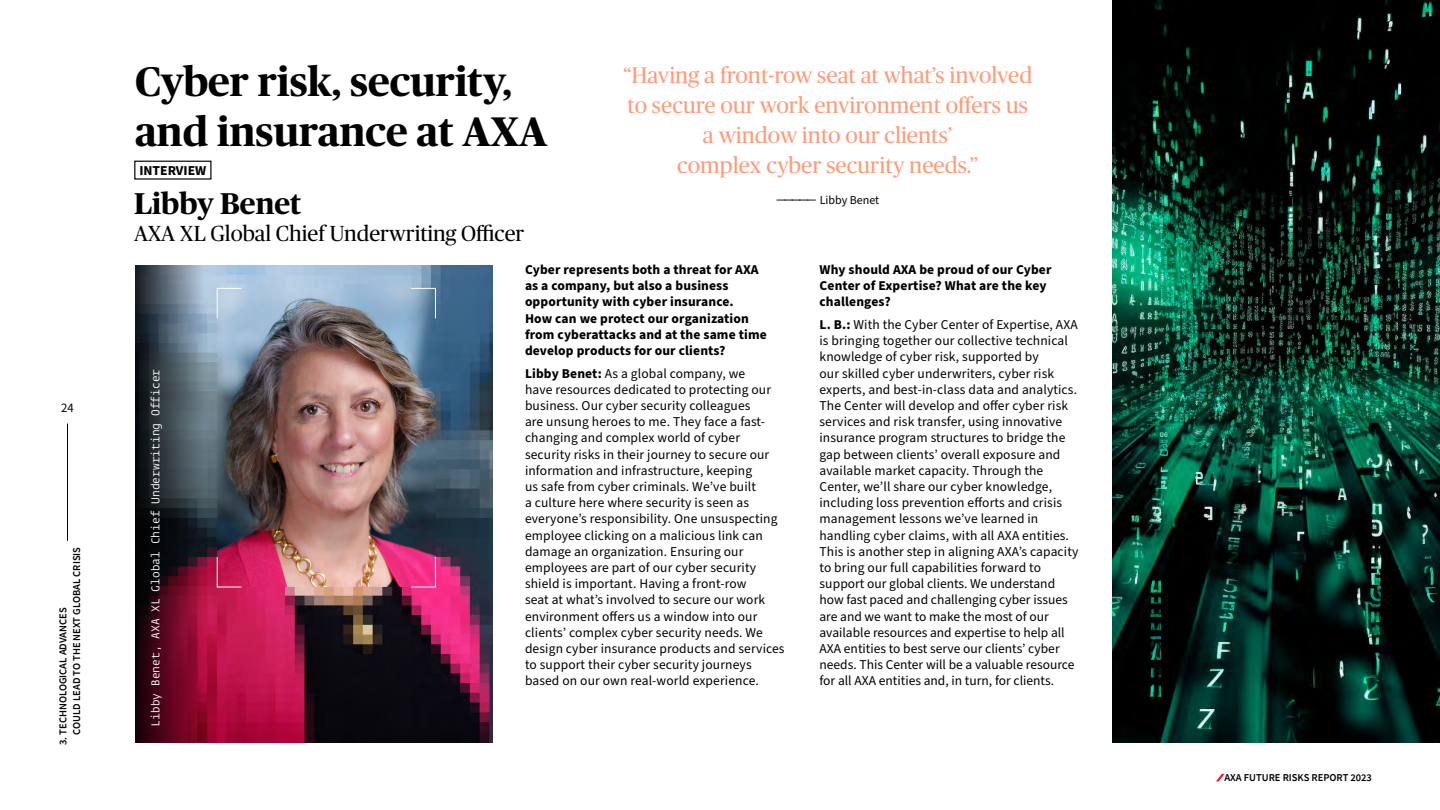
<style>
.page{position:relative;width:1440px;height:810px;background:#fff}
.page>*{position:absolute;margin:0;border:0;box-sizing:border-box;transform-origin:0 0}
.t1{font:700 41.25px/49.5px "BW Publico Head";color:#000}
.t2{font:700 30px "BW Publico Head";color:#000}
.t3{font:22.5px/30px "BW Publico Head";color:#ff9b7a;text-align:center}
.t4{font:21.75px "BW Publico Head";color:#000}
.t5{font:700 13.65px "Source Sans Pro";color:#000}
.t6{font:13.5px/16.2px "Source Sans Pro";letter-spacing:.01em;color:#000}
.t7{font:700 13.5px/16.2px "Source Sans Pro";letter-spacing:.01em;color:#000}
.t8{font:12.75px "Source Sans Pro";color:#000}
.t9{font:12px "Source Sans Pro";color:#000}
.t10{font:11.25px "Fedra Mono";color:#fff}
.t11{font:600 10.5px/13.5px "Source Sans Pro";color:#000}
.s1{font-size:14.55px}
.s2{font-weight:700}
</style>
<div class="page">
<img style="left:135px;top:265px;width:357px;height:477px">
<img style="left:256px;top:288px;width:179px;height:299px">
<svg style="left:136px;top:265px;width:120px;height:477px;background:#603a4e"></svg>
<img style="left:1113px;top:0;width:327px;height:742px">
<div style="left:134px;top:161px;width:77px;height:19px;border:1px solid #000"></div>
<svg style="left:216px;top:288px;width:26px;height:31px"></svg>
<svg style="left:410px;top:288px;width:26px;height:31px"></svg>
<svg style="left:410px;top:556px;width:26px;height:32px"></svg>
<svg style="left:216px;top:556px;width:26px;height:32px"></svg>
<hr style="left:67px;top:424px;width:1px;height:117px;background:#000">
<svg style="left:1216px;top:774px;width:8px;height:7px"></svg>
<p class="t8" style="left:61px;top:399px;width:14px">24</p>
<p class="t11" style="left:56px;top:735px;width:189px;text-indent:-10px;rotate:-90deg">3. TECHNOLOGICAL ADVANCES<br>COULD LEAD TO THE NEXT GLOBAL CRISIS</p>
<h1 class="t1" style="left:135px;top:54px;width:414px">Cyber risk, security, and insurance at AXA</h1>
<p class="t5" style="left:139px;top:161px;width:69px">INTERVIEW</p>
<h2 class="t2" style="left:134px;top:182px;width:168px">Libby Benet</h2>
<h3 class="t4" style="left:134px;top:219px;width:392px">AXA XL Global Chief Underwriting Officer</h3>
<h3 class="t3" style="left:623px;top:59px;width:411px">“Having a front-row seat at what’s involved to secure our work environment offers us a window into our clients’<br>complex cyber security needs.”</h3>
<p class="t9" style="left:776px;top:192px;width:105px"><span class="s1">—————</span> Libby Benet</p>
<p class="t10" style="left:149px;top:727px;width:359px;rotate:-90deg">Libby Benet, AXA XL Global Chief Underwriting Officer</p>
<p class="t7" style="left:525px;top:262px;width:243px">Cyber represents both a threat for AXA as a company, but also a business opportunity with cyber insurance.<br>How can we protect our organization from cyberattacks and at the same time develop products for our clients?</p>
<p class="t6" style="left:525px;top:366px;width:261px"><span class="s2">Libby Benet:</span> As a global company, we<br>have resources dedicated to protecting our business. Our cyber security colleagues<br>are unsung heroes to me. They face a fast&shy;changing and complex world of cyber security risks in their journey to secure our information and infrastructure, keeping<br>us safe from cyber criminals. We’ve built<br>a culture here where security is seen as everyone’s responsibility. One unsuspecting employee clicking on a malicious link can damage an organization. Ensuring our employees are part of our cyber security shield is important. Having a front-row<br>seat at what’s involved to secure our work environment offers us a window into our clients’ complex cyber security needs. We design cyber insurance products and services to support their cyber security journeys based on our own real-world experience.</p>
<p class="t7" style="left:820px;top:262px;width:234px">Why should AXA be proud of our Cyber<br>Center of Expertise? What are the key challenges?</p>
<p class="t6" style="left:820px;top:317px;width:260px"><span class="s2">L. B.:</span> With the Cyber Center of Expertise, AXA is bringing together our collective technical knowledge of cyber risk, supported by<br>our skilled cyber underwriters, cyber risk experts, and best-in-class data and analytics.<br>The Center will develop and offer cyber risk services and risk transfer, using innovative insurance program structures to bridge the gap between clients’ overall exposure and available market capacity. Through the Center, we’ll share our cyber knowledge, including loss prevention efforts and crisis management lessons we’ve learned in handling cyber claims, with all AXA entities.<br>This is another step in aligning AXA’s capacity to bring our full capabilities forward to support our global clients. We understand how fast paced and challenging cyber issues are and we want to make the most of our available resources and expertise to help all AXA entities to best serve our clients’ cyber needs. This Center will be a valuable resource for all AXA entities and, in turn, for clients.</p>
<p class="t11" style="left:1224px;top:771px;width:149px">AXA FUTURE RISKS REPORT 2023</p>
</div>
